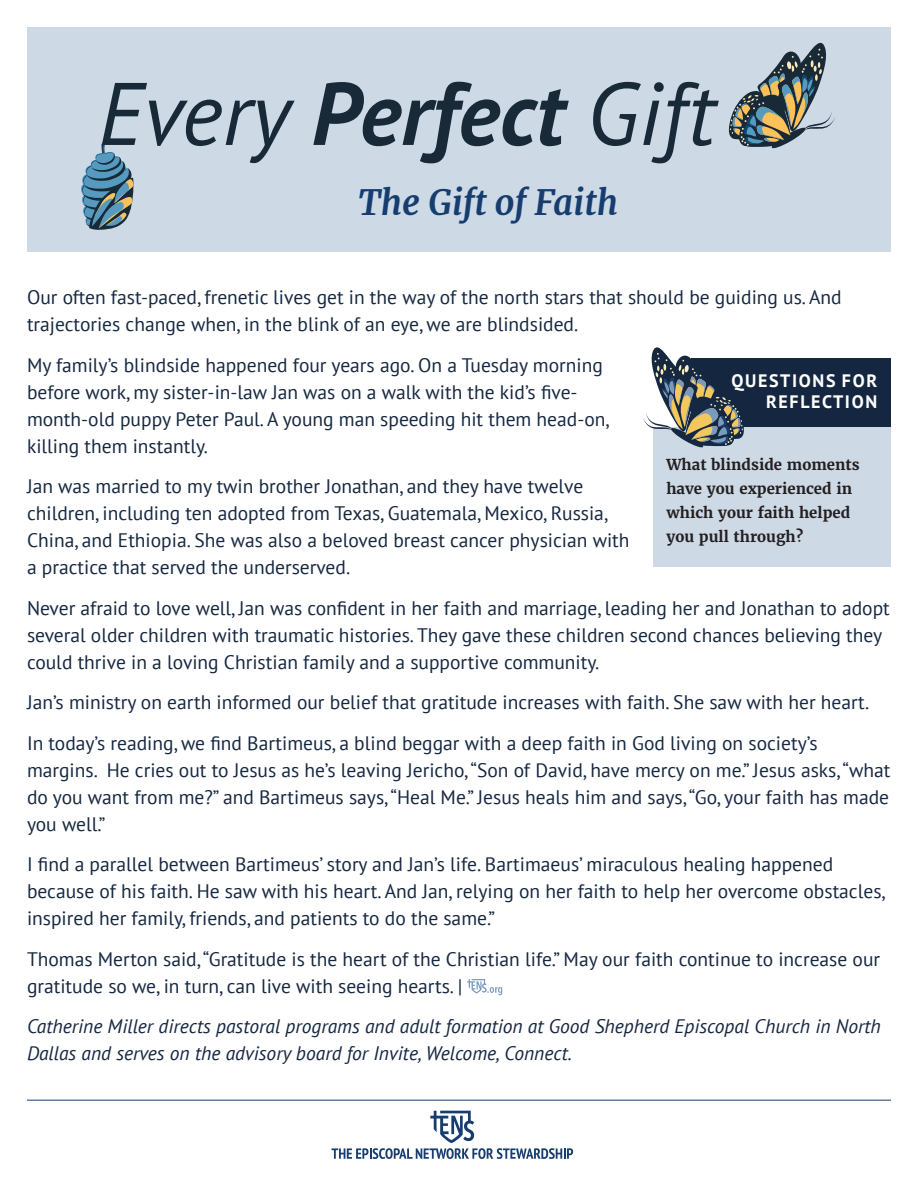
<style>
.page{position:relative;width:918px;height:1188px;background:#fff}
.page>*{position:absolute;margin:0;border:0;box-sizing:border-box;transform-origin:0 0}
.t1{font:italic 700 34.5px "Merriweather";color:#163d6e}
.t2{font:19.5px/27px "PT Sans";color:#152740}
.t3{font:italic 19.5px/27px "PT Sans";color:#152740}
.t4{font:700 18px/21px "PT Sans";letter-spacing:.09em;color:#fff;text-align:right}
.t5{font:700 15px/24px "Merriweather";color:#231f20}
</style>
<div class="page">
<div style="left:27px;top:27px;width:864px;height:225px;background:#cdd9e5"></div>
<svg style="left:728px;top:43px;width:107px;height:106px"></svg>
<svg style="left:82px;top:83px;width:213px;height:147px"></svg>
<svg style="left:313px;top:82px;width:256px;height:81px"></svg>
<svg style="left:593px;top:82px;width:126px;height:81px"></svg>
<svg style="left:467px;top:979px;width:35px;height:16px"></svg>
<svg style="left:331px;top:1111px;width:242px;height:48px"></svg>
<hr style="left:27px;top:1100px;width:864px;height:1px;background:#163d6e">
<div style="left:691px;top:358px;width:200px;height:69px;background:#152740"></div>
<div style="left:653px;top:427px;width:238px;height:140px;background:#cdd9e5"></div>
<svg style="left:643px;top:347px;width:101px;height:101px"></svg>
<h1 class="t1" style="left:358px;top:182px;width:262px">The Gift of Faith</h1>
<p class="t2" style="left:27px;top:283px;width:816px">Our often fast-paced, frenetic lives get in the way of the north stars that should be guiding us. And trajectories change when, in the blink of an eye, we are blindsided.</p>
<p class="t2" style="left:27px;top:351px;width:584px">My family’s blindside happened four years ago. On a Tuesday morning before work, my sister-in-law Jan was on a walk with the kid’s five&shy;month-old puppy Peter Paul. A young man speeding hit them head-on, killing them instantly.</p>
<p class="t2" style="left:27px;top:472px;width:604px">Jan was married to my twin brother Jonathan, and they have twelve children, including ten adopted from Texas, Guatemala, Mexico, Russia, China, and Ethiopia. She was also a beloved breast cancer physician with a practice that served the underserved.</p>
<p class="t2" style="left:27px;top:594px;width:864px">Never afraid to love well, Jan was confident in her faith and marriage, leading her and Jonathan to adopt several older children with traumatic histories. They gave these children second chances believing they could thrive in a loving Christian family and a supportive community.</p>
<p class="t2" style="left:27px;top:682px;width:844px;line-height:40.5px">Jan’s ministry on earth informed our belief that gratitude increases with faith. She saw with her heart.<br>In today’s reading, we find Bartimeus, a blind beggar with a deep faith in God living on society’s</p>
<p class="t2" style="left:27px;top:756px;width:865px;text-align:justify">margins. He cries out to Jesus as he’s leaving Jericho, “Son of David, have mercy on me.” Jesus asks, “what do you want from me?” and Bartimeus says, “Heal Me.” Jesus heals him and says, “Go, your faith has made you well.”</p>
<p class="t2" style="left:27px;top:850px;width:860px">I find a parallel between Bartimeus’ story and Jan’s life. Bartimaeus’ miraculous healing happened because of his faith. He saw with his heart. And Jan, relying on her faith to help her overcome obstacles, inspired her family, friends, and patients to do the same.”</p>
<p class="t2" style="left:27px;top:945px;width:855px">Thomas Merton said, “Gratitude is the heart of the Christian life.” May our faith continue to increase our gratitude so we, in turn, can live with seeing hearts. |</p>
<p class="t3" style="left:27px;top:1012px;width:855px">Catherine Miller directs pastoral programs and adult formation at Good Shepherd Episcopal Church in North<br>Dallas and serves on the advisory board for Invite, Welcome, Connect.</p>
<p class="t4" style="left:732px;top:370px;width:147px">QUESTIONS FOR<br>REFLECTION</p>
<p class="t5" style="left:666px;top:453px;width:195px">What blindside moments have you experienced in which your faith helped you pull through?</p>
</div>
